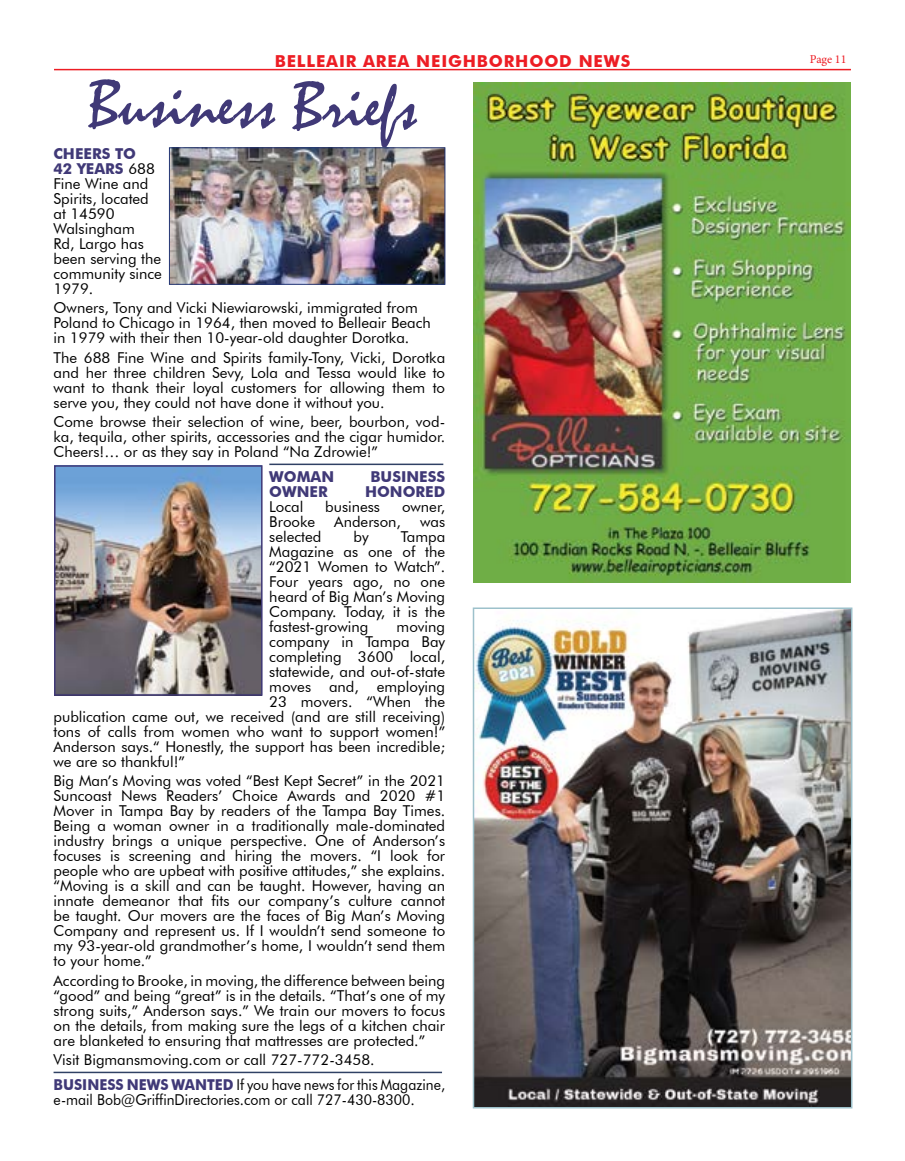
<style>
.page{position:relative;width:905px;height:1161px;background:#fff}
.page>*{position:absolute;margin:0;border:0;box-sizing:border-box;transform-origin:0 0}
.t1{font:67.5px "Mistral";color:#403977}
.t2{font:700 16.5px "Futura BT";letter-spacing:.05em;color:#ed1d24}
.t3{font:15px/15px "Futura BT";color:#000;text-align:justify}
.t4{font:15px "Futura BT";color:#000;scale:.94 1}
.t5{font:700 15px "Futura BT";color:#403977}
.t6{font:12px "Minion Pro";letter-spacing:-.005em;color:#ed1d24}
.s1{font-weight:700;color:#403977}
</style>
<div class="page">
<hr style="left:54px;top:69px;width:796px;height:1px;background:#ed1d24">
<img style="left:473px;top:83px;width:377px;height:499px">
<hr style="left:269px;top:464px;width:174px;height:1px;background:#304164">
<hr style="left:54px;top:1072px;width:388px;height:1px;background:#304164">
<img style="left:171px;top:150px;width:272px;height:133px">
<div style="left:169px;top:148px;width:276px;height:137px;border:1px solid #253876"></div>
<img style="left:57px;top:468px;width:202px;height:225px">
<div style="left:54px;top:465px;width:208px;height:231px;border:2px solid #403977"></div>
<img style="left:475px;top:609px;width:375px;height:497px">
<p class="t2" style="left:275px;top:51px;width:357px">BELLEAIR AREA NEIGHBORHOOD NEWS</p>
<p class="t6" style="left:809px;top:52px;width:38px">Page 11</p>
<h1 class="t1" style="left:89px;top:62px;width:330px;rotate:1deg">Business Briefs</h1>
<p class="t3" style="left:54px;top:146px;width:110px;text-align:left"><span class="s1">CHEERS TO<br>42 YEARS</span> 688<br>Fine Wine and<br>Spirits, located at 14590<br>Walsingham<br>Rd, Largo has been serving the community since<br>1979.</p>
<p class="t3" style="left:54px;top:300px;width:379px;text-align:left">Owners, Tony and Vicki Niewiarowski, immigrated from<br>Poland to Chicago in 1964, then moved to Belleair Beach in 1979 with their then 10-year-old daughter Dorotka.</p>
<p class="t3" style="left:54px;top:350px;width:393px">The 688 Fine Wine and Spirits family-Tony, Vicki, Dorotka and her three children Sevy, Lola and Tessa would like to want to thank their loyal customers for allowing them to serve you, they could not have done it without you.</p>
<p class="t3" style="left:54px;top:414px;width:393px">Come browse their selection of wine, beer, bourbon, vod&shy;ka, tequila, other spirits, accessories and the cigar humidor.<br>Cheers!… or as they say in Poland “Na Zdrowie!”</p>
<p class="t5" style="left:269px;top:468px;width:66px">WOMAN</p>
<p class="t5" style="left:370px;top:468px;width:76px">BUSINESS</p>
<p class="t5" style="left:269px;top:483px;width:60px">OWNER</p>
<p class="t5" style="left:365px;top:483px;width:82px">HONORED</p>
<p class="t3" style="left:269px;top:499px;width:36px">Local</p>
<p class="t3" style="left:325px;top:499px;width:56px">business</p>
<p class="t3" style="left:402px;top:499px;width:45px">owner,</p>
<p class="t3" style="left:269px;top:514px;width:47px">Brooke</p>
<p class="t3" style="left:334px;top:514px;width:68px">Anderson,</p>
<p class="t3" style="left:420px;top:514px;width:27px">was</p>
<p class="t3" style="left:269px;top:529px;width:54px">selected</p>
<p class="t3" style="left:353px;top:529px;width:17px">by</p>
<p class="t3" style="left:269px;top:529px;width:177px;text-indent:132px">Tampa Magazine as one of the “2021 Women to Watch”.<br>Four years ago, no one heard of Big Man’s Moving Company. Today, it is the fastest-growing</p>
<p class="t3" style="left:396px;top:619px;width:50px">moving</p>
<p class="t3" style="left:269px;top:634px;width:177px">company in Tampa Bay</p>
<p class="t3" style="left:269px;top:649px;width:177px">completing 3600 local,</p>
<p class="t3" style="left:269px;top:664px;width:177px">statewide, and out-of-state</p>
<p class="t3" style="left:269px;top:679px;width:177px">moves and, employing</p>
<p class="t3" style="left:269px;top:694px;width:177px">23 movers. “When the</p>
<p class="t3" style="left:54px;top:709px;width:393px">publication came out, we received (and are still receiving)</p>
<p class="t3" style="left:54px;top:724px;width:393px">tons of calls from women who want to support women!”</p>
<p class="t3" style="left:54px;top:739px;width:393px">Anderson says.“ Honestly, the support has been incredible;</p>
<p class="t3" style="left:54px;top:754px;width:133px">we are so thankful!”</p>
<p class="t3" style="left:54px;top:773px;width:393px">Big Man’s Moving was voted “Best Kept Secret” in the 2021<br>Suncoast News Readers’ Choice Awards and 2020 #1<br>Mover in Tampa Bay by readers of the Tampa Bay Times.<br>Being a woman owner in a traditionally male-dominated industry brings a unique perspective. One of Anderson’s focuses is screening and hiring the movers. “I look for people who are upbeat with positive attitudes,” she explains. “Moving is a skill and can be taught. However, having an innate demeanor that fits our company’s culture cannot be taught. Our movers are the faces of Big Man’s Moving Company and represent us. If I wouldn’t send someone to my 93-year-old grandmother’s home, I wouldn’t send them to your home.”</p>
<p class="t3" style="left:54px;top:973px;width:393px">According to Brooke, in moving, the difference between being “good” and being “great” is in the details. “That’s one of my strong suits,” Anderson says.” We train our movers to focus on the details, from making sure the legs of a kitchen chair are blanketed to ensuring that mattresses are protected.”</p>
<p class="t3" style="left:54px;top:1047px;width:393px;line-height:25.2px">Visit Bigmansmoving.com or call 727-772-3458.<br><span class="s1">BUSINESS NEWS WANTED</span> If you have news for this Magazine,</p>
<p class="t4" style="left:54px;top:1091px;width:386px">e-mail Bob@GriffinDirectories.com or call 727-430-8300.</p>
</div>
